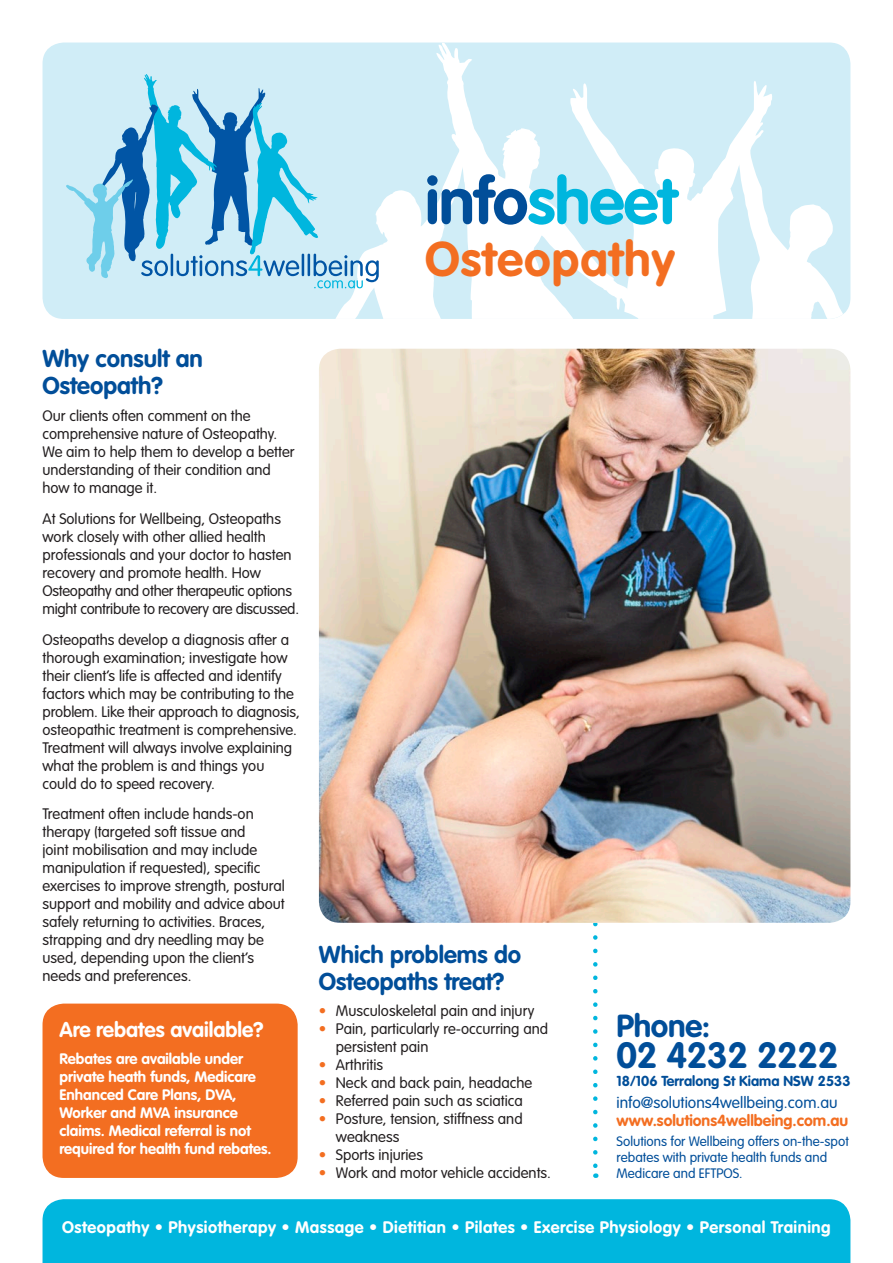
<style>
.page{position:relative;width:893px;height:1263px;background:#fff}
.page>*{position:absolute;margin:0;border:0;box-sizing:border-box;transform-origin:0 0}
.t1{font:700 64.5px "VAG Rounded";letter-spacing:-.01em;color:#00b6de}
.t2{font:700 48px "VAG Rounded";letter-spacing:.02em;color:#f36e21}
.t3{font:700 36px "VAG Rounded";letter-spacing:-.01em;color:#014e99}
.t4{font:700 31.5px "VAG Rounded";letter-spacing:-.01em;color:#014e99}
.Heading{font:700 24px/27px "VAG Rounded";color:#014e99}
.Heading-2{font:700 21px "VAG Rounded";color:#fff}
.t5{font:700 16.5px "VAG Rounded";letter-spacing:.03em;color:#fff}
.t6{font:300 15.75px "VAG Rounded";color:#014e99}
.t7{font:700 15.75px "VAG Rounded";color:#f36e21}
.Text{font:300 15px/18px "VAG Rounded";color:#231f20}
.Text_no{font:300 15px/18px "VAG Rounded";color:#231f20}
.Text-2{font:700 15px/18px "VAG Rounded";color:#fff}
.t8{font:700 14.25px "VAG Rounded";color:#014e99}
.Text-3{font:300 13.5px/15.8px "VAG Rounded";color:#014e99}
.s1{color:#014e99}
.s2{color:#f36e21}
</style>
<div class="page">
<div style="left:43px;top:43px;width:807px;height:276px;background:#d0edf7;border-radius:21px"></div>
<svg style="left:638px;top:81px;width:134px;height:238px;fill:#fff"></svg>
<svg style="left:436px;top:43px;width:202px;height:276px"></svg>
<svg style="left:730px;top:122px;width:120px;height:197px"></svg>
<svg style="left:66px;top:74px;width:410px;height:245px"></svg>
<div style="left:43px;top:1199px;width:807px;height:64px;background:#00b6de"></div>
<svg style="left:593px;top:923px;width:5px;height:255px"></svg>
<div style="left:43px;top:1003px;width:255px;height:175px;background:#f36e21;border-radius:21px"></div>
<img style="left:319px;top:349px;width:531px;height:574px">
<p class="t1" style="left:425px;top:163px;width:253px"><span class="s1">info</span>sheet</p>
<p class="t2" style="left:425px;top:231px;width:251px">Osteopathy</p>
<p class="Heading" style="left:43px;top:345px;width:162px">Why consult an<br>Osteopath?</p>
<p class="Text" style="left:43px;top:407px;width:254px">Our clients often comment on the comprehensive nature of Osteopathy.<br>We aim to help them to develop a better understanding of their condition and how to manage it.</p>
<p class="Text" style="left:43px;top:509px;width:258px">At Solutions for Wellbeing, Osteopaths work closely with other allied health professionals and your doctor to hasten recovery and promote health. How Osteopathy and other therapeutic options might contribute to recovery are discussed.</p>
<p class="Text" style="left:43px;top:630px;width:259px">Osteopaths develop a diagnosis after a thorough examination; investigate how their client’s life is affected and identify factors which may be contributing to the problem. Like their approach to diagnosis, osteopathic treatment is comprehensive.<br>Treatment will always involve explaining what the problem is and things you could do to speed recovery.</p>
<p class="Text" style="left:43px;top:805px;width:244px">Treatment often include hands-on therapy (targeted soft tissue and<br>joint mobilisation and may include manipulation if requested), specific exercises to improve strength, postural support and mobility and advice about safely returning to activities. Braces, strapping and dry needling may be used, depending upon the client’s needs and preferences.</p>
<p class="Heading-2" style="left:60px;top:1017px;width:206px">Are rebates available?</p>
<p class="Text-2" style="left:60px;top:1049px;width:214px">Rebates are available under private heath funds, Medicare<br>Enhanced Care Plans, DVA,<br>Worker and MVA insurance claims. Medical referral is not required for health fund rebates.</p>
<p class="Heading" style="left:319px;top:941px;width:204px">Which problems do<br>Osteopaths treat?</p>
<p class="Text_no" style="left:319px;top:1002px;width:217px"><span class="s2">•</span> Musculoskeletal pain and injury</p>
<p class="Text_no" style="left:336px;top:1020px;width:214px;text-indent:-17px"><span class="s2">•</span> Pain, particularly re-occurring and persistent pain</p>
<p class="Text_no" style="left:319px;top:1056px;width:66px"><span class="s2">•</span> Arthritis</p>
<p class="Text_no" style="left:319px;top:1074px;width:215px"><span class="s2">•</span> Neck and back pain, headache</p>
<p class="Text_no" style="left:319px;top:1092px;width:205px"><span class="s2">•</span> Referred pain such as sciatica</p>
<p class="Text_no" style="left:336px;top:1110px;width:188px;text-indent:-17px"><span class="s2">•</span> Posture, tension, stiffness and weakness</p>
<p class="Text_no" style="left:319px;top:1146px;width:106px"><span class="s2">•</span> Sports injuries</p>
<p class="Text_no" style="left:319px;top:1164px;width:234px"><span class="s2">•</span> Work and motor vehicle accidents.</p>
<p class="t4" style="left:617px;top:1007px;width:95px">Phone:</p>
<p class="t3" style="left:617px;top:1034px;width:223px">02 4232 2222</p>
<p class="t8" style="left:617px;top:1073px;width:236px">18/106 Terralong St Kiama NSW 2533</p>
<p class="t6" style="left:617px;top:1094px;width:223px">info@solutions4wellbeing.com.au</p>
<p class="t7" style="left:617px;top:1112px;width:233px">www.solutions4wellbeing.com.au</p>
<p class="Text-3" style="left:617px;top:1134px;width:234px">Solutions for Wellbeing offers on-the-spot rebates with private health funds and<br>Medicare and EFTPOS.</p>
<p class="t5" style="left:62px;top:1218px;width:770px">Osteopathy • Physiotherapy • Massage • Dietitian • Pilates • Exercise Physiology • Personal Training</p>
</div>
